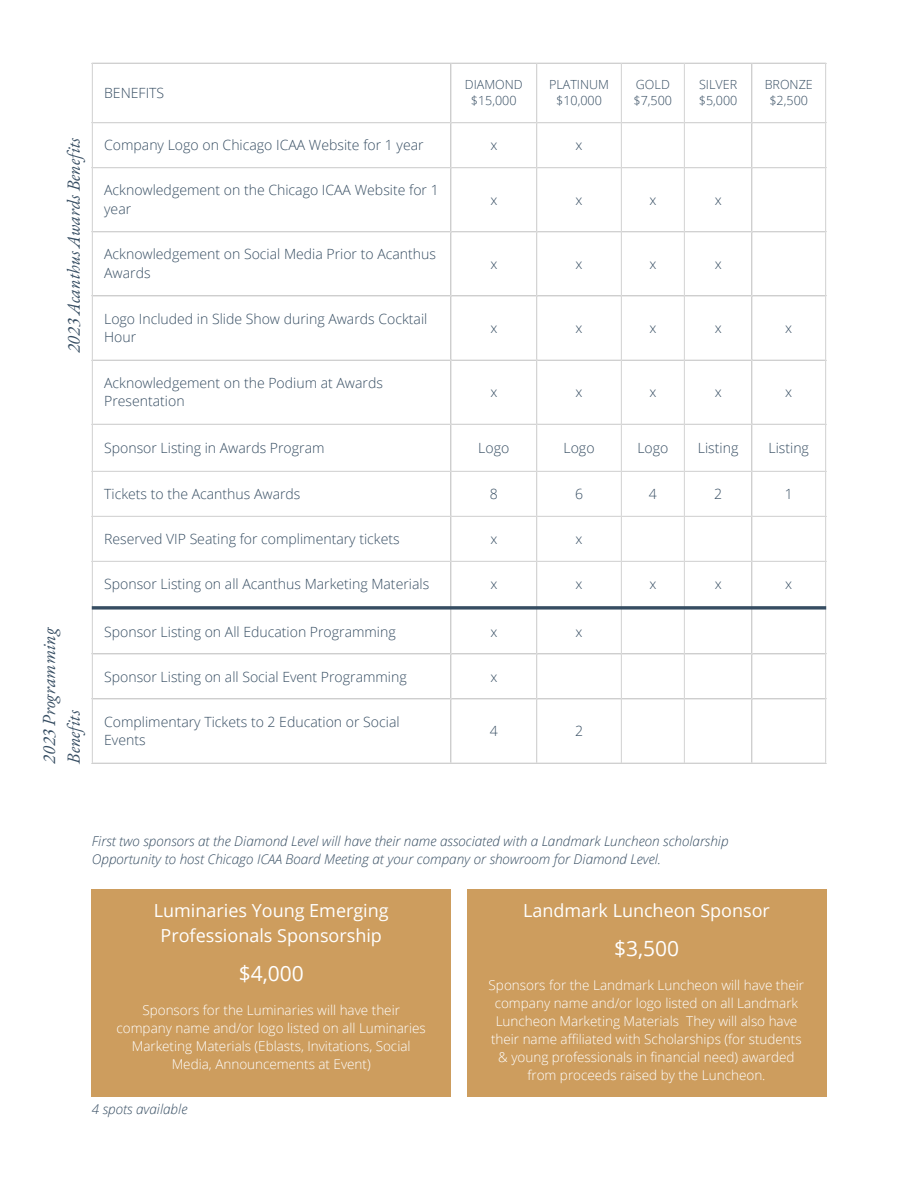
<style>
.page{position:relative;width:918px;height:1188px;background:#fff}
.page>*{position:absolute;margin:0;border:0;box-sizing:border-box;transform-origin:0 0}
.t1{font:21px "Open Sans";color:#fff}
.t2{font:18px/24.8px "Open Sans";color:#fff;text-align:center}
.t3{font:italic 18px/24.8px "EB Garamond";color:#364d62}
.t4{font:300 14.1px/18.9px "Open Sans";color:#364d62}
.t5{font:300 13.5px/18px "Open Sans";color:#fff;text-align:center}
.t6{font:italic 300 13.5px "Open Sans";color:#364d62}
.t7{font:300 12.6px "Open Sans";color:#364d62}
</style>
<div class="page">
<hr style="left:92px;top:64px;width:1px;height:699px;background:#d9d9d9">
<hr style="left:450px;top:64px;width:2px;height:699px;background:#d9d9d9">
<hr style="left:536px;top:64px;width:1px;height:699px;background:#d9d9d9">
<hr style="left:621px;top:64px;width:1px;height:699px;background:#d9d9d9">
<hr style="left:684px;top:64px;width:1px;height:699px;background:#d9d9d9">
<hr style="left:751px;top:64px;width:1px;height:699px;background:#d9d9d9">
<hr style="left:825px;top:64px;width:1px;height:699px;background:#d9d9d9">
<hr style="left:92px;top:63px;width:734px;height:1px;background:#d9d9d9">
<hr style="left:92px;top:122px;width:734px;height:1px;background:#d9d9d9">
<hr style="left:92px;top:167px;width:734px;height:1px;background:#d9d9d9">
<hr style="left:92px;top:231px;width:734px;height:1px;background:#d9d9d9">
<hr style="left:92px;top:295px;width:734px;height:2px;background:#d9d9d9">
<hr style="left:92px;top:360px;width:734px;height:1px;background:#d9d9d9">
<hr style="left:92px;top:424px;width:734px;height:1px;background:#d9d9d9">
<hr style="left:92px;top:471px;width:734px;height:1px;background:#d9d9d9">
<hr style="left:92px;top:516px;width:734px;height:1px;background:#d9d9d9">
<hr style="left:92px;top:561px;width:734px;height:1px;background:#d9d9d9">
<hr style="left:92px;top:653px;width:734px;height:2px;background:#d9d9d9">
<hr style="left:92px;top:698px;width:734px;height:2px;background:#d9d9d9">
<hr style="left:92px;top:763px;width:734px;height:1px;background:#d9d9d9">
<svg style="left:92px;top:606px;width:734px;height:4px;background:#546879"></svg>
<div style="left:92px;top:890px;width:359px;height:207px;background:#cd9d5e"></div>
<div style="left:467px;top:890px;width:359px;height:207px;background:#cd9d5e"></div>
<p class="t3" style="left:61px;top:353px;width:218px;rotate:-90deg">2023 Acanthus Awards Benefits</p>
<p class="t3" style="left:36px;top:764px;width:137px;rotate:-90deg">2023 Programming<br>Benefits</p>
<p class="t4" style="left:104px;top:83px;width:62px">BENEFITS</p>
<p class="t7" style="left:465px;top:75px;width:59px">DIAMOND</p>
<p class="t7" style="left:471px;top:92px;width:47px">$15,000</p>
<p class="t7" style="left:549px;top:75px;width:61px">PLATINUM</p>
<p class="t7" style="left:556px;top:92px;width:47px">$10,000</p>
<p class="t7" style="left:636px;top:75px;width:36px">GOLD</p>
<p class="t7" style="left:634px;top:92px;width:40px">$7,500</p>
<p class="t7" style="left:699px;top:75px;width:40px">SILVER</p>
<p class="t7" style="left:699px;top:92px;width:40px">$5,000</p>
<p class="t4" style="left:104px;top:135px;width:321px">Company Logo on Chicago ICAA Website for 1 year</p>
<p class="t4" style="left:490px;top:135px;width:9px">x</p>
<p class="t4" style="left:576px;top:135px;width:9px">x</p>
<p class="t4" style="left:104px;top:180px;width:336px">Acknowledgement on the Chicago ICAA Website for 1 year</p>
<p class="t4" style="left:490px;top:190px;width:9px">x</p>
<p class="t4" style="left:576px;top:190px;width:9px">x</p>
<p class="t4" style="left:649px;top:190px;width:9px">x</p>
<p class="t4" style="left:715px;top:190px;width:9px">x</p>
<p class="t4" style="left:104px;top:244px;width:333px">Acknowledgement on Social Media Prior to Acanthus<br>Awards</p>
<p class="t4" style="left:490px;top:254px;width:9px">x</p>
<p class="t4" style="left:576px;top:254px;width:9px">x</p>
<p class="t4" style="left:649px;top:254px;width:9px">x</p>
<p class="t4" style="left:715px;top:254px;width:9px">x</p>
<p class="t7" style="left:765px;top:75px;width:50px">BRONZE</p>
<p class="t7" style="left:770px;top:92px;width:40px">$2,500</p>
<p class="t4" style="left:104px;top:309px;width:325px">Logo Included in Slide Show during Awards Cocktail<br>Hour</p>
<p class="t4" style="left:104px;top:373px;width:280px">Acknowledgement on the Podium at Awards<br>Presentation</p>
<p class="t4" style="left:490px;top:318px;width:9px">x</p>
<p class="t4" style="left:576px;top:318px;width:9px">x</p>
<p class="t4" style="left:649px;top:318px;width:9px">x</p>
<p class="t4" style="left:715px;top:318px;width:9px">x</p>
<p class="t4" style="left:785px;top:318px;width:9px">x</p>
<p class="t4" style="left:490px;top:382px;width:9px">x</p>
<p class="t4" style="left:576px;top:382px;width:9px">x</p>
<p class="t4" style="left:649px;top:382px;width:9px">x</p>
<p class="t4" style="left:715px;top:382px;width:9px">x</p>
<p class="t4" style="left:785px;top:382px;width:9px">x</p>
<p class="t4" style="left:104px;top:438px;width:222px">Sponsor Listing in Awards Program</p>
<p class="t4" style="left:478px;top:438px;width:33px">Logo</p>
<p class="t4" style="left:564px;top:438px;width:33px">Logo</p>
<p class="t4" style="left:637px;top:438px;width:33px">Logo</p>
<p class="t4" style="left:698px;top:438px;width:42px">Listing</p>
<p class="t4" style="left:769px;top:438px;width:42px">Listing</p>
<p class="t4" style="left:104px;top:484px;width:198px">Tickets to the Acanthus Awards</p>
<p class="t4" style="left:490px;top:484px;width:10px">8</p>
<p class="t4" style="left:575px;top:484px;width:10px">6</p>
<p class="t4" style="left:649px;top:484px;width:10px">4</p>
<p class="t4" style="left:714px;top:484px;width:10px">2</p>
<p class="t4" style="left:785px;top:484px;width:10px">1</p>
<p class="t4" style="left:104px;top:529px;width:297px">Reserved VIP Seating for complimentary tickets</p>
<p class="t4" style="left:490px;top:529px;width:9px">x</p>
<p class="t4" style="left:576px;top:529px;width:9px">x</p>
<p class="t4" style="left:104px;top:574px;width:327px">Sponsor Listing on all Acanthus Marketing Materials</p>
<p class="t4" style="left:490px;top:574px;width:9px">x</p>
<p class="t4" style="left:576px;top:574px;width:9px">x</p>
<p class="t4" style="left:649px;top:574px;width:9px">x</p>
<p class="t4" style="left:715px;top:574px;width:9px">x</p>
<p class="t4" style="left:785px;top:574px;width:9px">x</p>
<p class="t4" style="left:104px;top:622px;width:293px">Sponsor Listing on All Education Programming</p>
<p class="t4" style="left:490px;top:622px;width:9px">x</p>
<p class="t4" style="left:576px;top:622px;width:9px">x</p>
<p class="t4" style="left:104px;top:667px;width:304px">Sponsor Listing on all Social Event Programming</p>
<p class="t4" style="left:490px;top:667px;width:9px">x</p>
<p class="t4" style="left:104px;top:712px;width:297px">Complimentary Tickets to 2 Education or Social<br>Events</p>
<p class="t4" style="left:490px;top:721px;width:10px">4</p>
<p class="t4" style="left:575px;top:721px;width:10px">2</p>
<p class="t6" style="left:92px;top:832px;width:638px">First two sponsors at the Diamond Level will have their name associated with a Landmark Luncheon scholarship</p>
<p class="t6" style="left:92px;top:850px;width:571px">Opportunity to host Chicago ICAA Board Meeting at your company or showroom for Diamond Level.</p>
<p class="t2" style="left:154px;top:898px;width:236px">Luminaries Young Emerging<br>Professionals Sponsorship</p>
<p class="t2" style="left:523px;top:898px;width:248px">Landmark Luncheon Sponsor</p>
<p class="t1" style="left:614px;top:934px;width:67px">$3,500</p>
<p class="t1" style="left:239px;top:959px;width:67px">$4,000</p>
<p class="t5" style="left:116px;top:1001px;width:311px">Sponsors for the Luminaries will have their company name and/or logo listed on all Luminaries Marketing Materials (Eblasts, Invitations, Social Media, Announcements at Event)</p>
<p class="t6" style="left:92px;top:1099px;width:97px">4 spots available</p>
<p class="t5" style="left:489px;top:976px;width:317px">Sponsors for the Landmark Luncheon will have their company name and/or logo listed on all Landmark Luncheon Marketing Materials They will also have their name affiliated with Scholarships (for students &amp; young professionals in financial need) awarded from proceeds raised by the Luncheon.</p>
</div>
